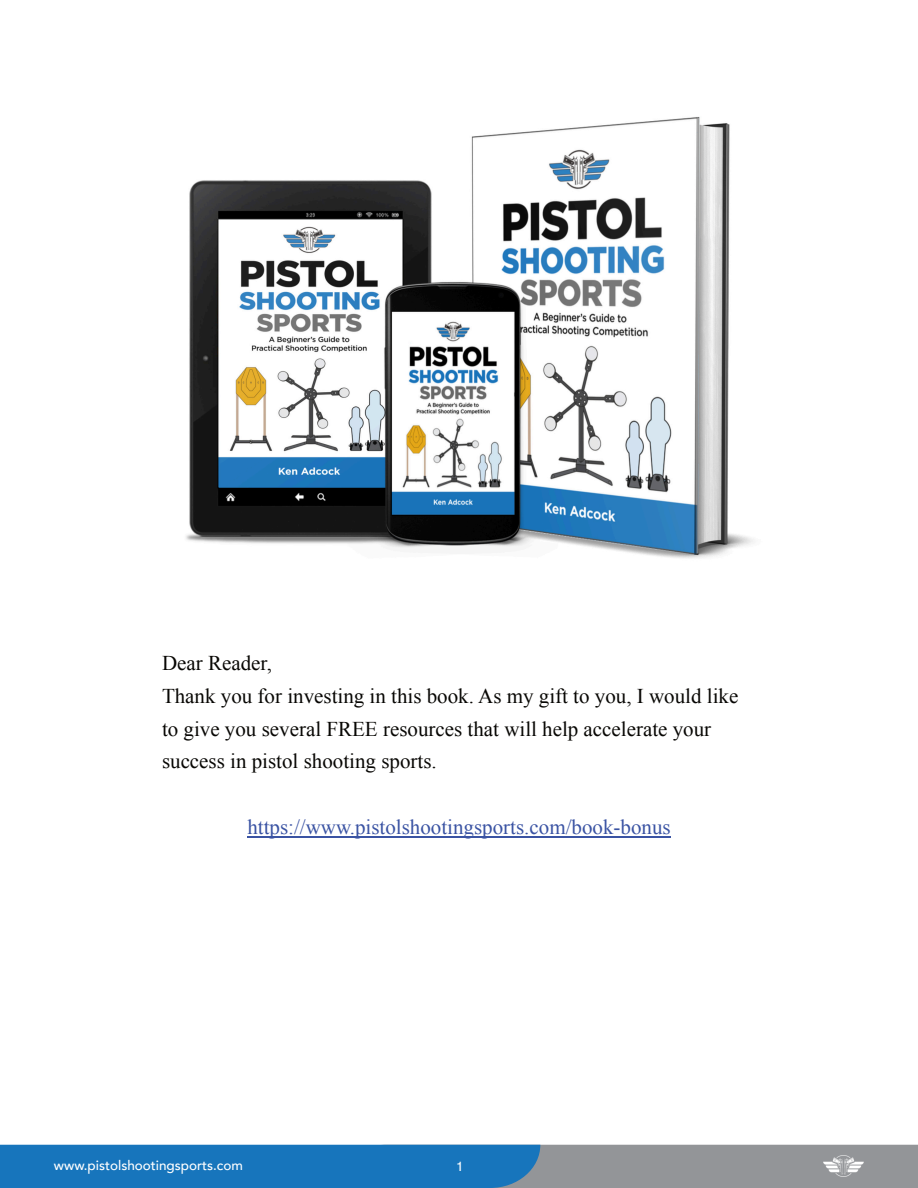
<style>
.page{position:relative;width:918px;height:1188px;background:#fff}
.page>*{position:absolute;margin:0;border:0;box-sizing:border-box;transform-origin:0 0}
.t1{font:21px/32.8px "Times New Roman";color:#080704}
.t2{font:21px "Times New Roman";color:#3a53a3}
.t3{font:500 13.5px "Avenir";color:#fff}
.t4{font:13.5px "Helvetica";color:#fff}
</style>
<div class="page">
<svg style="left:0;top:1145px;width:918px;height:43px;background:#4982ad"></svg>
<img style="left:823px;top:1155px;width:40px;height:21px">
<hr style="left:247px;top:836px;width:424px;height:1px;background:#3a53a3">
<img style="left:186px;top:117px;width:568px;height:441px">
<p class="t1" style="left:162px;top:648px;width:578px">Dear Reader,<br>Thank you for investing in this book. As my gift to you, I would like to give you several FREE resources that will help accelerate your success in pistol shooting sports.</p>
<p class="t2" style="left:247px;top:819px;width:425px">https://www.pistolshootingsports.com/book-bonus</p>
<p class="t3" style="left:54px;top:1156px;width:191px">www.pistolshootingsports.com</p>
<p class="t4" style="left:456px;top:1161px;width:9px">1</p>
</div>
